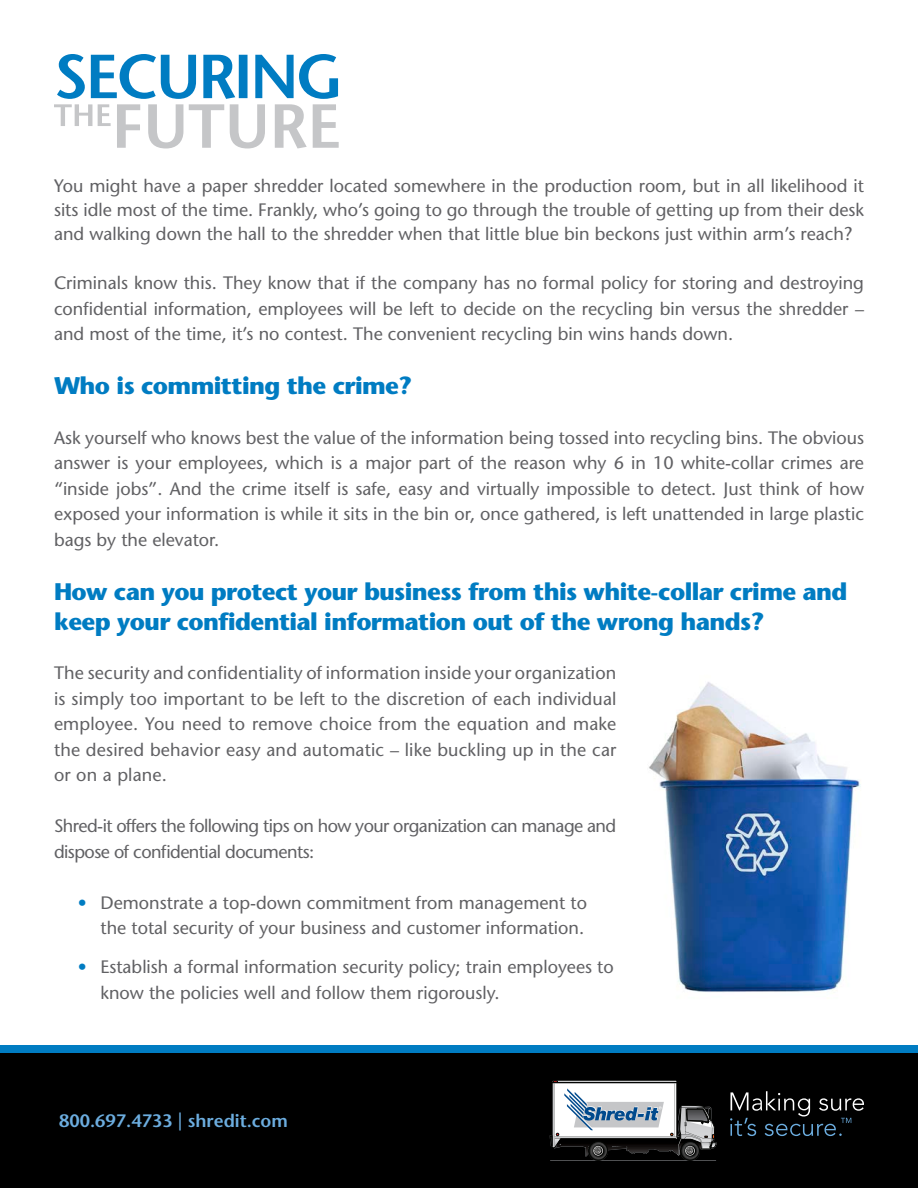
<style>
.page{position:relative;width:918px;height:1188px;background:#fff}
.page>*{position:absolute;margin:0;border:0;box-sizing:border-box;transform-origin:0 0}
.t1{font:700 24px/30px "Stone Sans Std";letter-spacing:-.025em;color:#007cc2}
.t2{font:500 18px/25.5px "Stone Sans Std";color:#616164;text-align:justify}
.t3{font:500 18px/25.5px "Stone Sans Std";letter-spacing:-.03em;color:#616164}
.t4{font:600 18px "Stone Sans Std";color:#6caddf}
.s1{color:#007cc2}
</style>
<div class="page">
<svg style="left:54px;top:54px;width:285px;height:94px"></svg>
<div style="left:0;top:1053px;width:918px;height:135px;background:#000"></div>
<div style="left:0;top:1045px;width:918px;height:8px;background:#007cc2"></div>
<hr style="left:550px;top:1161px;width:166px;height:1px;background:#6c6d70">
<svg style="left:730px;top:1091px;width:134px;height:45px"></svg>
<svg style="left:550px;top:1080px;width:167px;height:81px"></svg>
<img style="left:649px;top:682px;width:212px;height:310px">
<p class="t2" style="left:54px;top:174px;width:812px;line-height:24px">You might have a paper shredder located somewhere in the production room, but in all likelihood it sits idle most of the time. Frankly, who’s going to go through the trouble of getting up from their desk and walking down the hall to the shredder when that little blue bin beckons just within arm’s reach?</p>
<p class="t2" style="left:54px;top:270px;width:812px">Criminals know this. They know that if the company has no formal policy for storing and destroying confidential information, employees will be left to decide on the recycling bin versus the shredder – and most of the time, it’s no contest. The convenient recycling bin wins hands down.</p>
<h1 class="t1" style="left:54px;top:371px;width:360px">Who is committing the crime?</h1>
<p class="t2" style="left:54px;top:425px;width:812px">Ask yourself who knows best the value of the information being tossed into recycling bins. The obvious answer is your employees, which is a major part of the reason why 6 in 10 white-collar crimes are “inside jobs”. And the crime itself is safe, easy and virtually impossible to detect. Just think of how exposed your information is while it sits in the bin or, once gathered, is left unattended in large plastic bags by the elevator.</p>
<h1 class="t1" style="left:54px;top:577px;width:795px">How can you protect your business from this white-collar crime and keep your confidential information out of the wrong hands?</h1>
<p class="t2" style="left:54px;top:660px;width:564px">The security and confidentiality of information inside your organization is simply too important to be left to the discretion of each individual employee. You need to remove choice from the equation and make the desired behavior easy and automatic – like buckling up in the car or on a plane.</p>
<p class="t3" style="left:54px;top:813px;width:564px">Shred-it offers the following tips on how your organization can manage and dispose of confidential documents:</p>
<p class="t2" style="left:78px;top:890px;width:511px;text-align:right"><span class="s1">•</span> Demonstrate a top-down commitment from management to the total security of your business and customer information.</p>
<p class="t2" style="left:100px;top:955px;width:515px;text-indent:-22px"><span class="s1">•</span> Establish a formal information security policy; train employees to know the policies well and follow them rigorously.</p>
<p class="t4" style="left:59px;top:1110px;width:230px">800.697.4733 | shredit.com</p>
</div>
